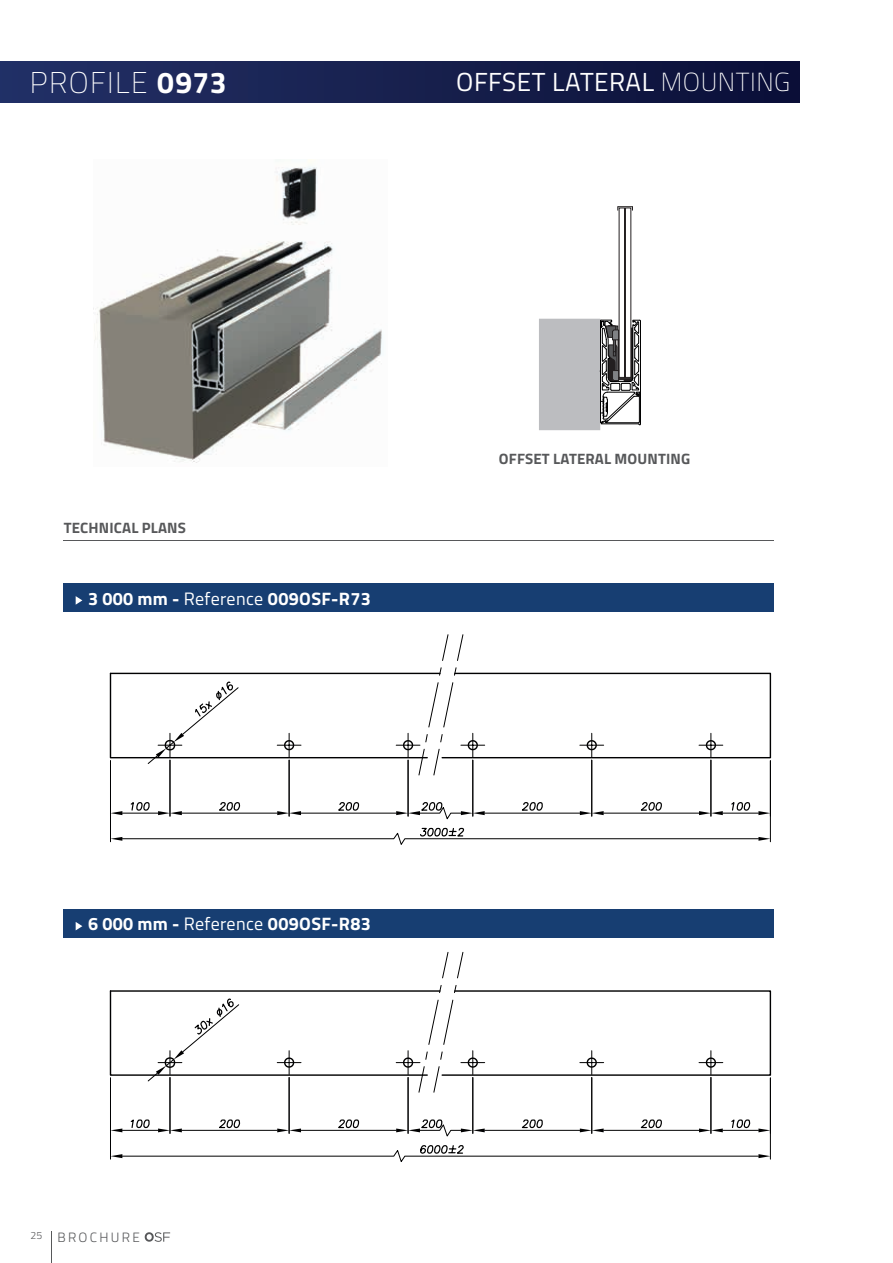
<style>
.page{position:relative;width:893px;height:1263px;background:#fff}
.page>*{position:absolute;margin:0;border:0;box-sizing:border-box;transform-origin:0 0}
.t1{font:200 30px "Titillium Web";letter-spacing:.045em;color:#fff}
.t2{font:26.1px "Titillium Web";letter-spacing:.02em;color:#fff}
.t3{font:700 18px "Titillium Web";letter-spacing:.02em;color:#fff}
.t4{font:700 15px "Titillium Web";letter-spacing:.01em;color:#57585a}
.t5{font:300 13.5px "Titillium Web";letter-spacing:.17em;color:#57585a}
.s1{font-weight:700}
.s2{font-weight:200}
.s3{font-weight:400}
</style>
<div class="page">
<hr style="left:51px;top:1232px;width:1px;height:31px;background:#57585a">
<svg style="left:145px;top:1232px;width:25px;height:10px"></svg>
<hr style="left:122px;top:813px;width:36px;height:1px;background:#000001">
<svg style="left:111px;top:811px;width:11px;height:4px"></svg>
<svg style="left:130px;top:802px;width:20px;height:9px"></svg>
<hr style="left:170px;top:760px;width:1px;height:56px;background:#000001">
<hr style="left:182px;top:813px;width:95px;height:1px;background:#000001">
<svg style="left:158px;top:811px;width:24px;height:4px"></svg>
<svg style="left:219px;top:802px;width:22px;height:9px"></svg>
<hr style="left:723px;top:813px;width:35px;height:1px;background:#000001">
<svg style="left:758px;top:811px;width:12px;height:4px"></svg>
<svg style="left:731px;top:802px;width:20px;height:9px"></svg>
<hr style="left:710px;top:760px;width:1px;height:56px;background:#000001">
<hr style="left:604px;top:813px;width:95px;height:1px;background:#000001">
<svg style="left:699px;top:811px;width:24px;height:4px"></svg>
<svg style="left:640px;top:802px;width:22px;height:9px"></svg>
<hr style="left:110px;top:761px;width:1px;height:81px;background:#000001">
<hr style="left:770px;top:761px;width:1px;height:81px;background:#000001">
<svg style="left:110px;top:827px;width:660px;height:18px"></svg>
<svg style="left:109px;top:634px;width:663px;height:142px"></svg>
<hr style="left:289px;top:760px;width:1px;height:56px;background:#000001">
<hr style="left:408px;top:760px;width:1px;height:56px;background:#000001">
<hr style="left:301px;top:813px;width:95px;height:1px;background:#000001">
<svg style="left:277px;top:811px;width:24px;height:4px"></svg>
<svg style="left:338px;top:802px;width:22px;height:9px"></svg>
<hr style="left:472px;top:760px;width:1px;height:56px;background:#000001">
<hr style="left:591px;top:760px;width:1px;height:56px;background:#000001">
<hr style="left:485px;top:813px;width:95px;height:1px;background:#000001">
<svg style="left:396px;top:801px;width:89px;height:19px"></svg>
<svg style="left:580px;top:811px;width:24px;height:4px"></svg>
<svg style="left:521px;top:802px;width:22px;height:9px"></svg>
<div style="left:64px;top:583px;width:710px;height:29px;background:#173e72"></div>
<svg style="left:76px;top:596px;width:6px;height:9px"></svg>
<hr style="left:64px;top:540px;width:710px;height:1px;background:#57585a">
<div style="left:0;top:61px;width:799px;height:41px;background:linear-gradient(to right,#233166,#0b0f37)"></div>
<hr style="left:122px;top:1130px;width:36px;height:1px;background:#000001">
<svg style="left:111px;top:1128px;width:11px;height:4px"></svg>
<svg style="left:130px;top:1119px;width:20px;height:10px"></svg>
<hr style="left:170px;top:1077px;width:1px;height:56px;background:#000001">
<hr style="left:182px;top:1130px;width:95px;height:1px;background:#000001">
<svg style="left:158px;top:1128px;width:24px;height:4px"></svg>
<svg style="left:219px;top:1119px;width:22px;height:10px"></svg>
<hr style="left:723px;top:1130px;width:35px;height:1px;background:#000001">
<svg style="left:758px;top:1128px;width:12px;height:4px"></svg>
<svg style="left:731px;top:1119px;width:20px;height:10px"></svg>
<hr style="left:710px;top:1077px;width:1px;height:56px;background:#000001">
<hr style="left:604px;top:1130px;width:95px;height:1px;background:#000001">
<svg style="left:699px;top:1128px;width:24px;height:4px"></svg>
<svg style="left:640px;top:1119px;width:22px;height:10px"></svg>
<hr style="left:110px;top:1078px;width:1px;height:81px;background:#000001">
<hr style="left:770px;top:1078px;width:1px;height:81px;background:#000001">
<svg style="left:110px;top:1144px;width:660px;height:18px"></svg>
<svg style="left:109px;top:952px;width:663px;height:141px"></svg>
<hr style="left:289px;top:1077px;width:1px;height:56px;background:#000001">
<hr style="left:408px;top:1077px;width:1px;height:56px;background:#000001">
<hr style="left:301px;top:1130px;width:95px;height:1px;background:#000001">
<svg style="left:277px;top:1128px;width:24px;height:4px"></svg>
<svg style="left:338px;top:1119px;width:22px;height:10px"></svg>
<hr style="left:472px;top:1077px;width:1px;height:56px;background:#000001">
<hr style="left:591px;top:1077px;width:1px;height:56px;background:#000001">
<hr style="left:485px;top:1130px;width:95px;height:1px;background:#000001">
<svg style="left:396px;top:1118px;width:89px;height:19px"></svg>
<svg style="left:580px;top:1128px;width:24px;height:4px"></svg>
<svg style="left:521px;top:1119px;width:22px;height:10px"></svg>
<div style="left:64px;top:909px;width:710px;height:29px;background:#173e72"></div>
<svg style="left:76px;top:922px;width:6px;height:8px"></svg>
<div style="left:618px;top:206px;width:15px;height:5px;border:1px solid #231f20"></div>
<div style="left:539px;top:319px;width:61px;height:111px;background:#bcbdc0"></div>
<svg style="left:600px;top:208px;width:41px;height:217px"></svg>
<img style="left:94px;top:159px;width:288px;height:304px">
<h1 class="t1" style="left:30px;top:65px;width:198px">PROFILE <span class="s1">0973</span></h1>
<h2 class="t2" style="left:456px;top:70px;width:336px">OFFSET LATERAL <span class="s2">MOUNTING</span></h2>
<p class="t4" style="left:64px;top:523px;width:124px">TECHNICAL PLANS</p>
<p class="t3" style="left:88px;top:592px;width:284px">3 000 mm - <span class="s3">Reference</span> 009OSF-R73</p>
<p class="t3" style="left:88px;top:917px;width:284px">6 000 mm - <span class="s3">Reference</span> 009OSF-R83</p>
<p class="t5" style="left:30px;top:1231px;width:111px"><sup>25</sup> BROCHURE</p>
<p class="t4" style="left:499px;top:454px;width:193px">OFFSET LATERAL MOUNTING</p>
</div>
